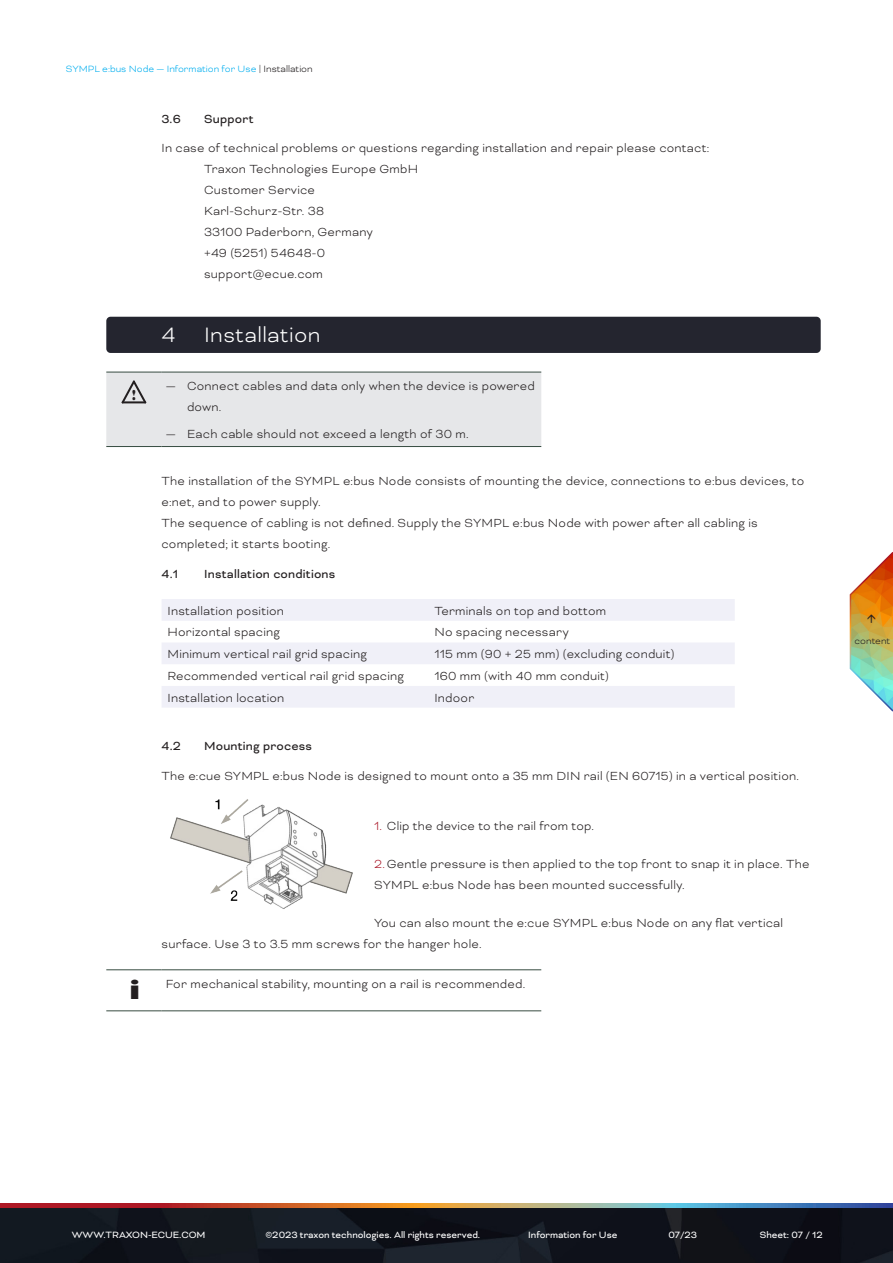
<style>
.page{position:relative;width:893px;height:1263px;background:#fff}
.page>*{position:absolute;margin:0;border:0;box-sizing:border-box;transform-origin:0 0}
.t1{font:27.6px "Bauhaus 93";color:#231f20;scale:1.41 1}
.t2{font:300 24px "Bicyclette";letter-spacing:.015em;color:#fff}
.t3{font:14.7px "Broadway";color:#231f20;scale:.66 1}
.Text__Introductions_Black{font:300 13.5px/21px "Bicyclette";letter-spacing:.015em;color:#231f20}
.Text_LeftIndent{font:300 13.5px/21px "Bicyclette";letter-spacing:.015em;color:#231f20}
.Text_Table{font:300 13.5px "Bicyclette";letter-spacing:.015em;color:#231f20}
.Text__Introductions_Black_Space_before{font:300 13.5px/21px "Bicyclette";letter-spacing:.015em;color:#231f20}
.t4{font:13.5px "Bicyclette";letter-spacing:.015em;color:#231f20}
.t5{font:10.5px "Bicyclette";color:#fff}
.t6{font:300 10.5px "Bicyclette";color:#00aeef}
.t7{font:300 10.5px "Bicyclette";color:#231f20}
.s1{color:#231f20}
.s2{color:#ab1b2b}
</style>
<div class="page">
<img style="left:0;top:1207px;width:893px;height:56px">
<svg style="left:0;top:1203px;width:893px;height:4px"></svg>
<div style="left:106px;top:317px;width:715px;height:36px;background:#24252f;border-radius:4px"></div>
<svg style="left:162px;top:599px;width:573px;height:108px;fill:#f0f0f8"></svg>
<img style="left:170px;top:799px;width:183px;height:110px">
<hr style="left:162px;top:446px;width:379px;height:1px;background:#374c41">
<hr style="left:106px;top:446px;width:56px;height:1px;background:#374c41">
<div style="left:106px;top:372px;width:435px;height:74px;background:#e6e7e9"></div>
<hr style="left:106px;top:969px;width:56px;height:1px;background:#374c41">
<hr style="left:106px;top:1010px;width:56px;height:1px;background:#374c41">
<hr style="left:162px;top:969px;width:379px;height:1px;background:#374c41">
<hr style="left:162px;top:1010px;width:379px;height:1px;background:#374c41">
<svg style="left:849px;top:552px;width:44px;height:160px"></svg>
<p class="t6" style="left:66px;top:63px;width:248px">SYMPL e:bus Node — Information for Use <span class="s1">| Installation</span></p>
<p class="t4" style="left:162px;top:111px;width:21px">3.6</p>
<p class="t4" style="left:204px;top:111px;width:51px">Support</p>
<p class="Text__Introductions_Black" style="left:162px;top:138px;width:549px">In case of technical problems or questions regarding installation and repair please contact:</p>
<p class="Text_LeftIndent" style="left:204px;top:159px;width:216px">Traxon Technologies Europe GmbH<br>Customer Service<br>Karl-Schurz-Str. 38<br>33100 Paderborn, Germany<br>+49 (5251) 54648-0 support@ecue.com</p>
<p class="t2" style="left:162px;top:321px;width:160px">4 Installation</p>
<p class="t3" style="left:132px;top:386px;width:7px">!</p>
<p class="Text_LeftIndent" style="left:187px;top:376px;width:349px;text-indent:-21px">— Connect cables and data only when the device is powered down.</p>
<p class="Text_LeftIndent" style="left:166px;top:423px;width:304px">— Each cable should not exceed a length of 30 m.</p>
<p class="Text__Introductions_Black" style="left:162px;top:470px;width:644px">The installation of the SYMPL e:bus Node consists of mounting the device, connections to e:bus devices, to e:net, and to power supply.</p>
<p class="Text__Introductions_Black" style="left:162px;top:512px;width:598px">The sequence of cabling is not defined. Supply the SYMPL e:bus Node with power after all cabling is completed; it starts booting.</p>
<p class="t4" style="left:162px;top:566px;width:18px">4.1</p>
<p class="t4" style="left:204px;top:566px;width:133px">Installation conditions</p>
<p class="Text_Table" style="left:168px;top:603px;width:118px">Installation position</p>
<p class="Text_Table" style="left:434px;top:603px;width:173px">Terminals on top and bottom</p>
<p class="Text_Table" style="left:168px;top:625px;width:114px">Horizontal spacing</p>
<p class="Text_Table" style="left:434px;top:625px;width:136px">No spacing necessary</p>
<p class="Text_Table" style="left:168px;top:646px;width:201px">Minimum vertical rail grid spacing</p>
<p class="Text_Table" style="left:434px;top:646px;width:242px">115 mm (90 + 25 mm) (excluding conduit)</p>
<p class="Text_Table" style="left:168px;top:668px;width:238px">Recommended vertical rail grid spacing</p>
<p class="Text_Table" style="left:434px;top:668px;width:176px">160 mm (with 40 mm conduit)</p>
<p class="Text_Table" style="left:168px;top:690px;width:118px">Installation location</p>
<p class="Text_Table" style="left:434px;top:690px;width:41px">Indoor</p>
<p class="t4" style="left:162px;top:738px;width:21px">4.2</p>
<p class="t4" style="left:204px;top:738px;width:110px">Mounting process</p>
<p class="Text__Introductions_Black" style="left:162px;top:765px;width:639px">The e:cue SYMPL e:bus Node is designed to mount onto a 35 mm DIN rail (EN 60715) in a vertical position.</p>
<p class="Text_LeftIndent" style="left:374px;top:815px;width:221px"><span class="s2">1.</span> Clip the device to the rail from top.</p>
<p class="Text_LeftIndent" style="left:374px;top:853px;width:437px"><span class="s2">2.</span>Gentle pressure is then applied to the top front to snap it in place. The<br>SYMPL e:bus Node has been mounted successfully.</p>
<p class="Text__Introductions_Black_Space_before" style="left:162px;top:912px;width:623px;text-indent:213px">You can also mount the e:cue SYMPL e:bus Node on any flat vertical surface. Use 3 to 3.5 mm screws for the hanger hole.</p>
<p class="t1" style="left:129px;top:974px;width:10px">i</p>
<p class="Text__Introductions_Black_Space_before" style="left:166px;top:973px;width:361px">For mechanical stability, mounting on a rail is recommended.</p>
<p class="t7" style="left:855px;top:634px;width:37px">content</p>
<p class="t5" style="left:72px;top:1229px;width:135px">WWW.TRAXON-ECUE.COM</p>
<p class="t5" style="left:265px;top:1229px;width:216px">©2023 traxon technologies. All rights reserved.</p>
<p class="t5" style="left:528px;top:1229px;width:91px">Information for Use</p>
<p class="t5" style="left:668px;top:1229px;width:30px">07/23</p>
<p class="t5" style="left:760px;top:1229px;width:65px">Sheet: 07 / 12</p>
</div>
